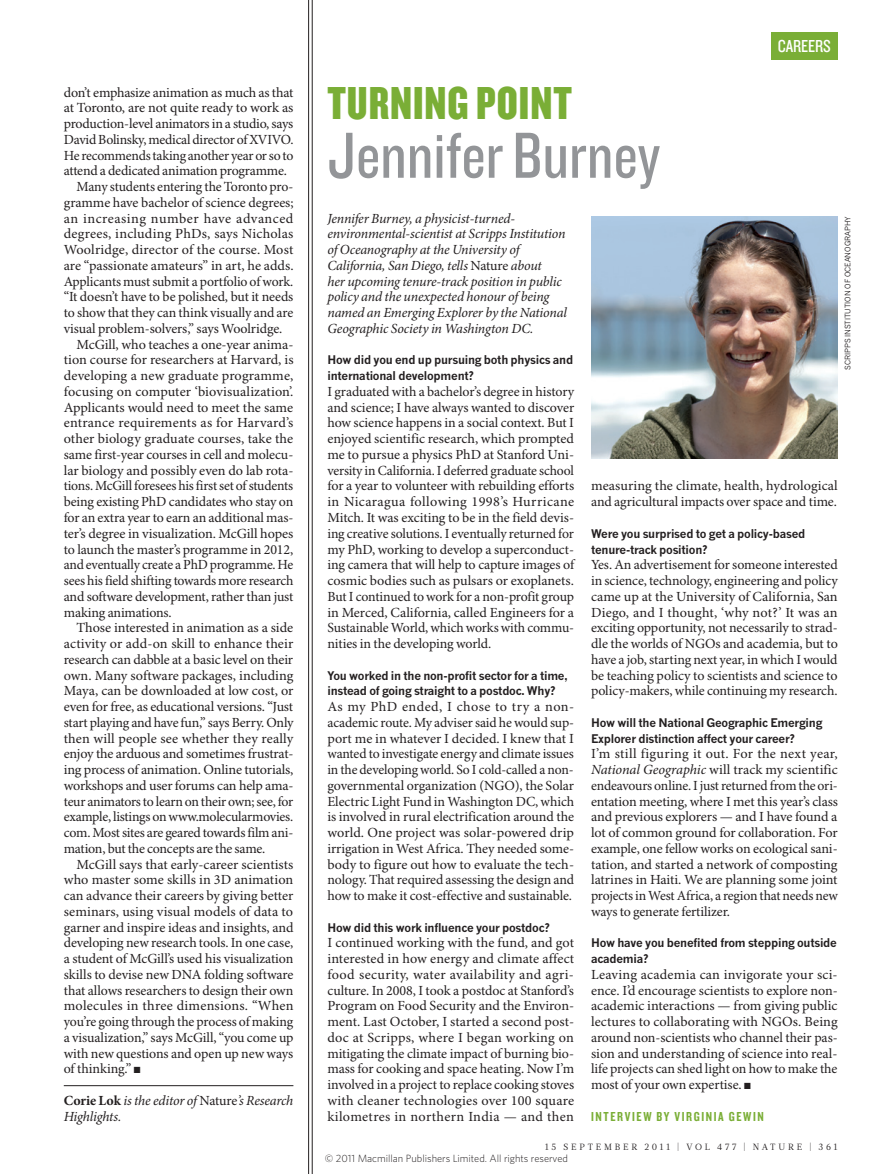
<style>
.page{position:relative;width:893px;height:1174px;background:#fff}
.page>*{position:absolute;margin:0;border:0;box-sizing:border-box;transform-origin:0 0}
.TURNING_POINT_NAME{font:67.5px "Knockout 29 Junior Ltweight";color:#939598}
.TURNING_POINT__STRAP{font:48px "Knockout 69 Full Liteweight";letter-spacing:.02em;color:#7aae36}
.t1{font:18px "Knockout 29 Junior Ltweight";letter-spacing:-.005em;color:#fff}
.BODY_1ST_PARA{font:13.95px/15.8px "Minion Pro";letter-spacing:-.005em;color:#231f20;text-align:justify}
.BODY_INDENT{font:13.95px/15.8px "Minion Pro";letter-spacing:-.015em;color:#231f20;text-align:justify}
.TURNING_POINT_INTRO{font:italic 13.95px/15.8px "Minion Pro";letter-spacing:-.015em;color:#231f20}
.AUTHOR_DETAILS{font:italic 13.95px/15.8px "Minion Pro";letter-spacing:-.015em;color:#231f20}
.TURNING_POINT_BYLINE{font:13.5px "Knockout 49 Liteweight";letter-spacing:.12em;color:#7aae36}
.TURNING_POINT_QUESTI{font:700 11.7px/15.8px "News Gothic MTOT";letter-spacing:-.02em;color:#231f20}
.t2{font:300 10.5px "Whitney";color:#231f20}
.t3{font:9px "Glosa Math";letter-spacing:.305em;color:#231f20}
.PIC_CREDIT{font:7.5px "News Gothic MTOT";color:#231f20}
.s1{font-weight:700;font-style:normal}
.s2{font-style:normal}
.s3{font-style:italic}
</style>
<div class="page">
<hr style="left:64px;top:1085px;width:229px;height:1px;background:#231f20">
<hr style="left:312px;top:0;width:1px;height:1174px;background:#231f20">
<hr style="left:308px;top:0;width:1px;height:1174px;background:#231f20">
<img style="left:591px;top:216px;width:247px;height:243px">
<div style="left:771px;top:32px;width:67px;height:27px;background:#7aae36"></div>
<p class="BODY_INDENT" style="left:64px;top:85px;width:231px">don’t emphasize animation as much as that at Toronto, are not quite ready to work as production-level animators in a studio, says David Bolinsky, medical director of XVIVO.<br>He recommends taking another year or so to attend a dedicated animation programme.</p>
<p class="BODY_INDENT" style="left:64px;top:179px;width:231px;text-indent:13px">Many students entering the Toronto pro&shy;gramme have bachelor of science degrees; an increasing number have advanced degrees, including PhDs, says Nicholas Woolridge, director of the course. Most are “passionate amateurs” in art, he adds.<br>Applicants must submit a portfolio of work. “It doesn’t have to be polished, but it needs to show that they can think visually and are visual problem-solvers,” says Woolridge.</p>
<p class="BODY_INDENT" style="left:64px;top:337px;width:231px;text-indent:13px">McGill, who teaches a one-year anima&shy;tion course for researchers at Harvard, is developing a new graduate programme, focusing on computer ‘biovisualization’.<br>Applicants would need to meet the same entrance requirements as for Harvard’s other biology graduate courses, take the same first-year courses in cell and molecu&shy;lar biology and possibly even do lab rota&shy;tions. McGill foresees his first set of students being existing PhD candidates who stay on for an extra year to earn an additional mas&shy;ter’s degree in visualization. McGill hopes to launch the master’s programme in 2012, and eventually create a PhD programme. He sees his field shifting towards more research and software development, rather than just making animations.</p>
<p class="BODY_INDENT" style="left:64px;top:620px;width:231px;text-indent:13px">Those interested in animation as a side activity or add-on skill to enhance their research can dabble at a basic level on their own. Many software packages, including Maya, can be downloaded at low cost, or even for free, as educational versions. “Just start playing and have fun,” says Berry. Only then will people see whether they really enjoy the arduous and sometimes frustrat&shy;ing process of animation. Online tutorials, workshops and user forums can help ama&shy;teur animators to learn on their own; see, for example, listings on www.molecularmovies. com. Most sites are geared towards film ani&shy;mation, but the concepts are the same.</p>
<p class="BODY_INDENT" style="left:64px;top:857px;width:231px;text-indent:13px">McGill says that early-career scientists who master some skills in 3D animation can advance their careers by giving better seminars, using visual models of data to garner and inspire ideas and insights, and developing new research tools. In one case, a student of McGill’s used his visualization skills to devise new DNA folding software that allows researchers to design their own molecules in three dimensions. “When you’re going through the process of making a visualization,” says McGill, “you come up with new questions and open up new ways of thinking.” ■</p>
<p class="AUTHOR_DETAILS" style="left:64px;top:1093px;width:231px"><span class="s1">Corie Lok</span> is the editor of <span class="s2">Nature</span>’s Research<br>Highlights.</p>
<p class="TURNING_POINT__STRAP" style="left:327px;top:73px;width:246px">TURNING POINT</p>
<p class="TURNING_POINT_NAME" style="left:327px;top:112px;width:335px">Jennifer Burney</p>
<p class="t1" style="left:778px;top:34px;width:55px">CAREERS</p>
<p class="TURNING_POINT_INTRO" style="left:327px;top:211px;width:241px">Jennifer Burney, a physicist-turned&shy;environmental-scientist at Scripps Institution of Oceanography at the University of California, San Diego, tells <span class="s2">Nature</span> about<br>her upcoming tenure-track position in public policy and the unexpected honour of being named an Emerging Explorer by the National Geographic Society in Washington DC.</p>
<p class="TURNING_POINT_QUESTI" style="left:327px;top:352px;width:247px">How did you end up pursuing both physics and international development?</p>
<p class="BODY_1ST_PARA" style="left:327px;top:384px;width:248px">I graduated with a bachelor’s degree in history and science; I have always wanted to discover how science happens in a social context. But I enjoyed scientific research, which prompted me to pursue a physics PhD at Stanford Uni&shy;versity in California. I deferred graduate school for a year to volunteer with rebuilding efforts in Nicaragua following 1998’s Hurricane Mitch. It was exciting to be in the field devis&shy;ing creative solutions. I eventually returned for my PhD, working to develop a superconduct&shy;ing camera that will help to capture images of cosmic bodies such as pulsars or exoplanets.<br>But I continued to work for a non-profit group in Merced, California, called Engineers for a Sustainable World, which works with commu&shy;nities in the developing world.</p>
<p class="TURNING_POINT_QUESTI" style="left:327px;top:667px;width:242px">You worked in the non-profit sector for a time, instead of going straight to a postdoc. Why?</p>
<p class="BODY_1ST_PARA" style="left:327px;top:699px;width:248px">As my PhD ended, I chose to try a non&shy;academic route. My adviser said he would sup&shy;port me in whatever I decided. I knew that I wanted to investigate energy and climate issues in the developing world. So I cold-called a non&shy;governmental organization (NGO), the Solar Electric Light Fund in Washington DC, which is involved in rural electrification around the world. One project was solar-powered drip irrigation in West Africa. They needed some&shy;body to figure out how to evaluate the tech&shy;nology. That required assessing the design and how to make it cost-effective and sustainable.</p>
<p class="TURNING_POINT_QUESTI" style="left:327px;top:919px;width:224px">How did this work influence your postdoc?</p>
<p class="BODY_1ST_PARA" style="left:327px;top:935px;width:248px;text-align:left">I continued working with the fund, and got interested in how energy and climate affect food security, water availability and agri&shy;culture. In 2008, I took a postdoc at Stanford’s Program on Food Security and the Environ&shy;ment. Last October, I started a second post&shy;doc at Scripps, where I began working on mitigating the climate impact of burning bio&shy;mass for cooking and space heating. Now I’m involved in a project to replace cooking stoves with cleaner technologies over 100 square kilometres in northern India — and then</p>
<p class="PIC_CREDIT" style="left:843px;top:370px;width:155px;rotate:-90deg">SCRIPPS INSTITUTION OF OCEANOGRAPHY</p>
<p class="BODY_1ST_PARA" style="left:591px;top:479px;width:248px">measuring the climate, health, hydrological and agricultural impacts over space and time.</p>
<p class="TURNING_POINT_QUESTI" style="left:591px;top:525px;width:216px">Were you surprised to get a policy-based tenure-track position?</p>
<p class="BODY_1ST_PARA" style="left:591px;top:557px;width:248px">Yes. An advertisement for someone interested in science, technology, engineering and policy came up at the University of California, San Diego, and I thought, ‘why not?’ It was an exciting opportunity, not necessarily to strad&shy;dle the worlds of NGOs and academia, but to have a job, starting next year, in which I would be teaching policy to scientists and science to policy-makers, while continuing my research.</p>
<p class="TURNING_POINT_QUESTI" style="left:591px;top:714px;width:233px">How will the National Geographic Emerging<br>Explorer distinction affect your career?</p>
<p class="BODY_1ST_PARA" style="left:591px;top:746px;width:248px">I’m still figuring it out. For the next year, <span class="s3">National Geographic</span> will track my scientific endeavours online. I just returned from the ori&shy;entation meeting, where I met this year’s class and previous explorers — and I have found a lot of common ground for collaboration. For example, one fellow works on ecological sani&shy;tation, and started a network of composting latrines in Haiti. We are planning some joint projects in West Africa, a region that needs new ways to generate fertilizer.</p>
<p class="TURNING_POINT_QUESTI" style="left:591px;top:935px;width:247px">How have you benefited from stepping outside academia?</p>
<p class="BODY_1ST_PARA" style="left:591px;top:967px;width:248px">Leaving academia can invigorate your sci&shy;ence. I’d encourage scientists to explore non&shy;academic interactions — from giving public lectures to collaborating with NGOs. Being around non-scientists who channel their pas&shy;sion and understanding of science into real&shy;life projects can shed light on how to make the most of your own expertise. ■</p>
<p class="TURNING_POINT_BYLINE" style="left:591px;top:1107px;width:174px">INTERVIEW BY VIRGINIA GEWIN</p>
<p class="t3" style="left:545px;top:1141px;width:294px">15 SEPTEMBER 2011 | VOL 477 | NATURE | 361</p>
<p class="t2" style="left:325px;top:1151px;width:245px">© 2011 Macmillan Publishers Limited. All rights reserved</p>
</div>
